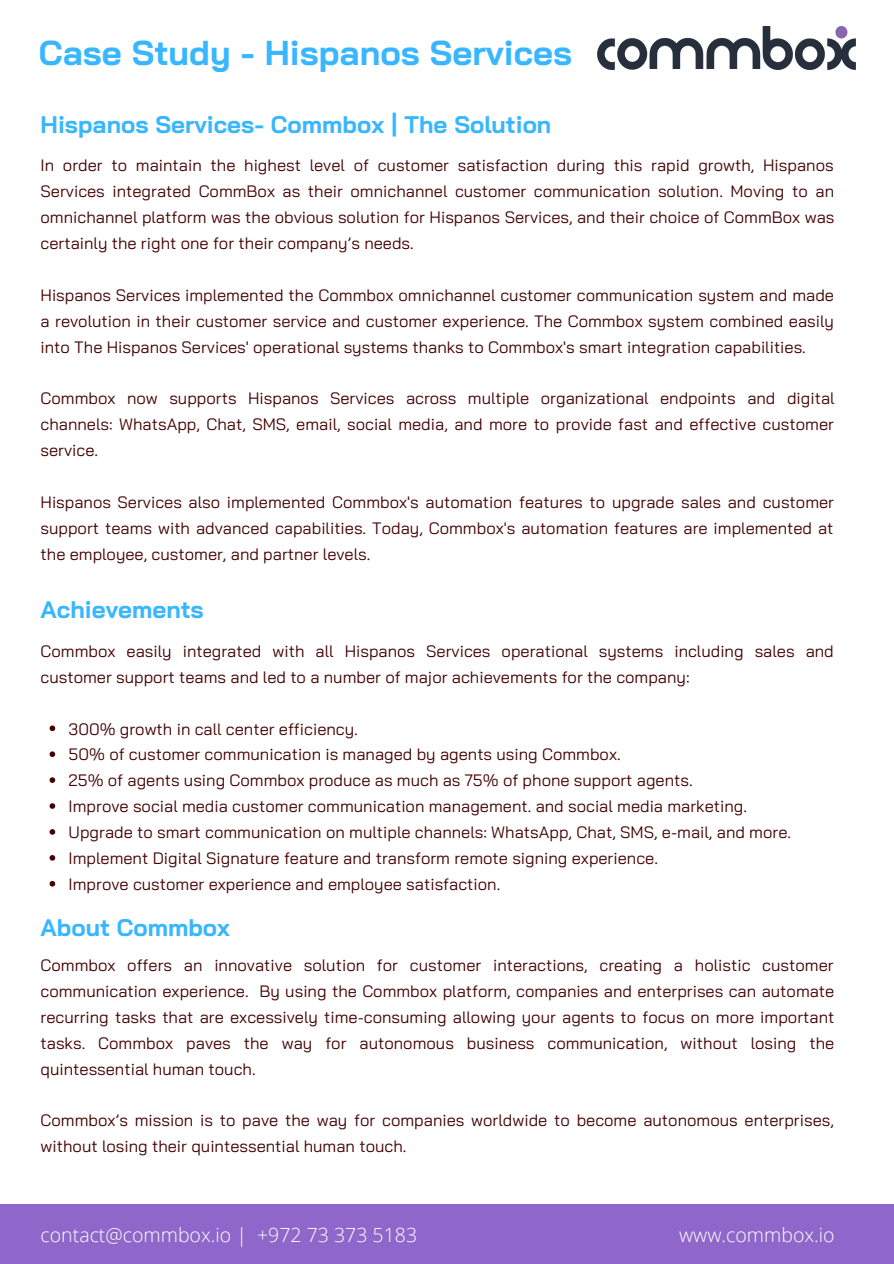
<style>
.page{position:relative;width:894px;height:1264px;background:#fff}
.page>*{position:absolute;margin:0;border:0;box-sizing:border-box;transform-origin:0 0}
.t1{font:700 34.5px "Bai Jamjuree";color:#38b6ff}
.t2{font:700 24px "Bai Jamjuree";color:#38b6ff}
.t3{font:300 19.5px "Open Sans";color:#fff}
.t4{font:16.5px/26px "Bai Jamjuree";color:#440303;text-align:justify}
</style>
<div class="page">
<svg style="left:50px;top:725px;width:5px;height:6px"></svg>
<svg style="left:50px;top:751px;width:5px;height:6px"></svg>
<svg style="left:50px;top:777px;width:5px;height:6px"></svg>
<svg style="left:50px;top:803px;width:5px;height:5px"></svg>
<svg style="left:50px;top:829px;width:5px;height:5px"></svg>
<svg style="left:50px;top:855px;width:5px;height:5px"></svg>
<svg style="left:50px;top:881px;width:5px;height:5px"></svg>
<div style="left:0;top:1204px;width:893px;height:59px;background:#8f67ca"></div>
<img style="left:597px;top:27px;width:257px;height:43px">
<p class="t1" style="left:39px;top:31px;width:534px">Case Study - Hispanos Services</p>
<p class="t2" style="left:41px;top:109px;width:512px">Hispanos Services- Commbox | The Solution</p>
<p class="t4" style="left:41px;top:152px;width:795px">In order to maintain the highest level of customer satisfaction during this rapid growth, Hispanos Services integrated CommBox as their omnichannel customer communication solution. Moving to an omnichannel platform was the obvious solution for Hispanos Services, and their choice of CommBox was certainly the right one for their company’s needs.</p>
<p class="t4" style="left:41px;top:282px;width:794px">Hispanos Services implemented the Commbox omnichannel customer communication system and made a revolution in their customer service and customer experience. The Commbox system combined easily into The Hispanos Services' operational systems thanks to Commbox's smart integration capabilities.</p>
<p class="t4" style="left:41px;top:385px;width:795px">Commbox now supports Hispanos Services across multiple organizational endpoints and digital channels: WhatsApp, Chat, SMS, email, social media, and more to provide fast and effective customer service.</p>
<p class="t4" style="left:41px;top:489px;width:794px">Hispanos Services also implemented Commbox's automation features to upgrade sales and customer support teams with advanced capabilities. Today, Commbox's automation features are implemented at the employee, customer, and partner levels.</p>
<p class="t2" style="left:41px;top:594px;width:165px">Achievements</p>
<p class="t4" style="left:41px;top:637px;width:794px">Commbox easily integrated with all Hispanos Services operational systems including sales and customer support teams and led to a number of major achievements for the company:</p>
<p class="t4" style="left:69px;top:715px;width:290px">300% growth in call center efficiency.</p>
<p class="t4" style="left:69px;top:741px;width:553px">50% of customer communication is managed by agents using Commbox.</p>
<p class="t4" style="left:69px;top:767px;width:625px">25% of agents using Commbox produce as much as 75% of phone support agents.</p>
<p class="t4" style="left:69px;top:793px;width:679px">Improve social media customer communication management. and social media marketing.</p>
<p class="t4" style="left:69px;top:819px;width:723px">Upgrade to smart communication on multiple channels: WhatsApp, Chat, SMS, e-mail, and more.</p>
<p class="t4" style="left:69px;top:844px;width:590px">Implement Digital Signature feature and transform remote signing experience.</p>
<p class="t4" style="left:69px;top:870px;width:433px">Improve customer experience and employee satisfaction.</p>
<p class="t2" style="left:41px;top:912px;width:191px">About Commbox</p>
<p class="t4" style="left:41px;top:951px;width:795px">Commbox offers an innovative solution for customer interactions, creating a holistic customer communication experience. By using the Commbox platform, companies and enterprises can automate recurring tasks that are excessively time-consuming allowing your agents to focus on more important tasks. Commbox paves the way for autonomous business communication, without losing the quintessential human touch.</p>
<p class="t4" style="left:41px;top:1107px;width:794px">Commbox’s mission is to pave the way for companies worldwide to become autonomous enterprises, without losing their quintessential human touch.</p>
<p class="t3" style="left:41px;top:1221px;width:378px">contact@commbox.io | +972 73 373 5183</p>
<p class="t3" style="left:679px;top:1221px;width:157px">www.commbox.io</p>
</div>
